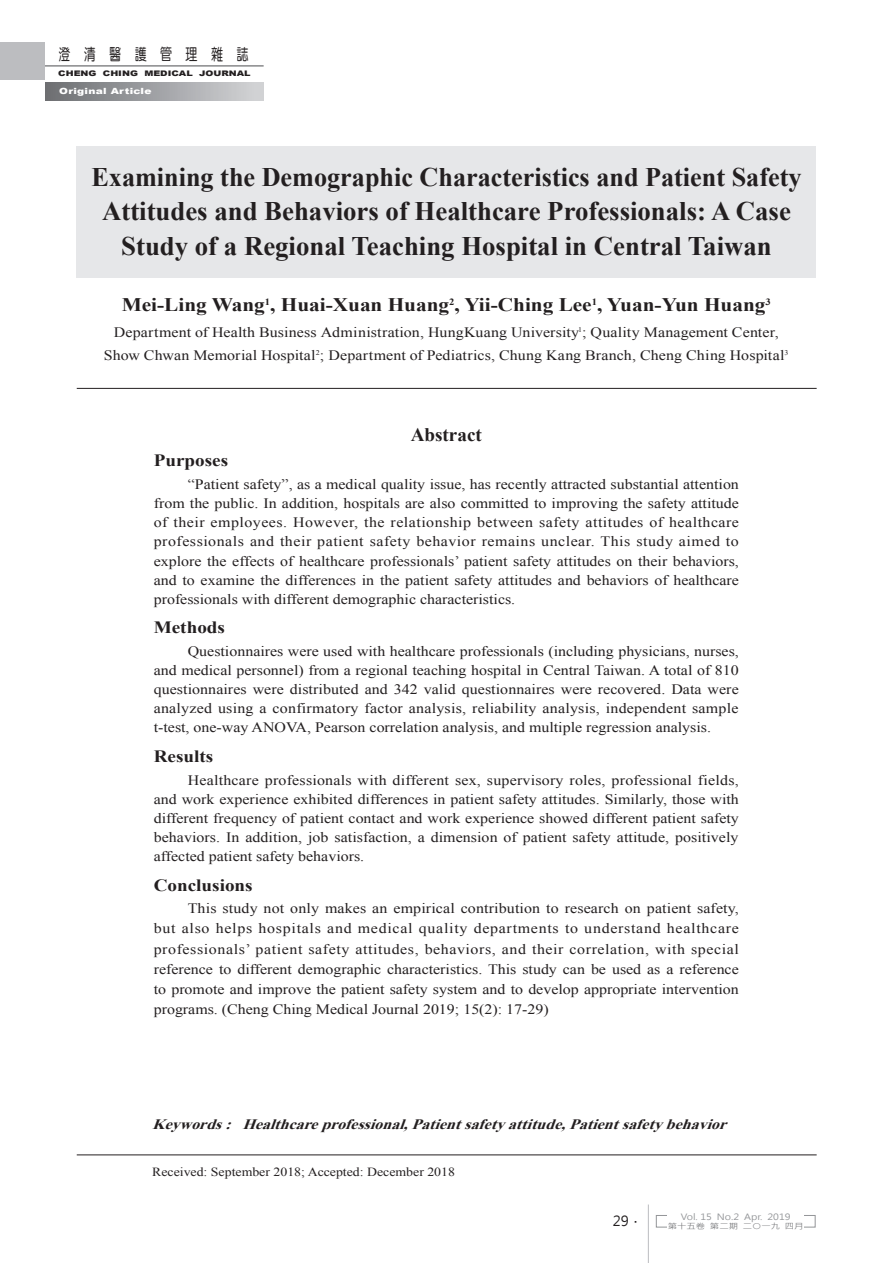
<style>
.page{position:relative;width:893px;height:1263px;background:#fff}
.page>*{position:absolute;margin:0;border:0;box-sizing:border-box;transform-origin:0 0}
.t1{font:700 26.85px/34px "Times New Roman";color:#231f20;text-align:center}
.t2{font:700 19.2px "Times New Roman";color:#231f20;scale:1.11 1}
.t3{font:700 19.2px "Times New Roman";color:#231f20}
.t4{font:700 17.25px "Times New Roman";color:#231f20;scale:1.11 1}
.t5{font:16.2px "DF Yuan Md HKP BF";color:#231f20;scale:.75 1}
.t6{font:14.4px/19.2px "Times New Roman";color:#231f20;text-align:justify;scale:1.11 1}
.t7{font:italic 700 14.4px "Times New Roman";color:#231f20;scale:1.11 1}
.t8{font:13.8px "Microsoft Jheng Hei";color:#231f20}
.t9{font:12.45px "Times New Roman";color:#231f20;scale:1.11 1}
.t10{font:8.55px "Microsoft Jheng Hei";color:#939598;scale:1.16 1}
.t11{font:900 8.55px "Arial";letter-spacing:.025em;color:#fff;scale:1.25 1}
.t12{font:900 7.65px "Arial";color:#231f20;scale:1.25 1}
.t13{font:7.65px "Microsoft Jheng Hei";color:#6c6d70;scale:1.22 1}
.s1{font-family:"DF Li Hei Md WIN BF"}
</style>
<div class="page">
<hr style="left:648px;top:1204px;width:1px;height:59px;background:#bcbdc0">
<div style="left:656px;top:1215px;width:159px;height:12px;border:1px solid #939598"></div>
<div style="left:667px;top:1212px;width:137px;height:21px;background:#fff"></div>
<div style="left:0;top:42px;width:45px;height:38px;background:#bcbdc0"></div>
<hr style="left:45px;top:65px;width:219px;height:1px;background:#57585a">
<div style="left:45px;top:82px;width:219px;height:19px;background:linear-gradient(to right,#6c6e71,#d4d5d8)"></div>
<div style="left:76px;top:146px;width:740px;height:132px;background:#e6e7e9"></div>
<hr style="left:77px;top:1154px;width:740px;height:1px;background:#231f20">
<hr style="left:77px;top:388px;width:740px;height:1px;background:#231f20">
<p class="t5" style="left:58px;top:46px;width:255px">澄 清 醫 護 管 理 雜 誌</p>
<p class="t12" style="left:58px;top:68px;width:155px">CHENG CHING MEDICAL JOURNAL</p>
<p class="t11" style="left:59px;top:85px;width:75px">Original Article</p>
<h1 class="t1" style="left:91px;top:160px;width:712px">Examining the Demographic Characteristics and Patient Safety<br>Attitudes and Behaviors of Healthcare Professionals: A Case<br>Study of a Regional Teaching Hospital in Central Taiwan</h1>
<h2 class="t2" style="left:122px;top:294px;width:586px">Mei-Ling Wang<sup>1</sup>, Huai-Xuan Huang<sup>2</sup>, Yii-Ching Lee<sup>1</sup>, Yuan-Yun Huang<sup>3</sup></h2>
<p class="t6" style="left:104px;top:320px;width:618px;line-height:23.4px;text-align:center">Department of Health Business Administration, HungKuang University<sup>1</sup>; Quality Management Center,<br>Show Chwan Memorial Hospital<sup>2</sup>; Department of Pediatrics, Chung Kang Branch, Cheng Ching Hospital<sup>3</sup></p>
<h2 class="t3" style="left:411px;top:423px;width:73px">Abstract</h2>
<p class="t4" style="left:154px;top:451px;width:69px">Purposes</p>
<p class="t6" style="left:154px;top:475px;width:529px;text-indent:34px">“Patient safety”, as a medical quality issue, has recently attracted substantial attention from the public. In addition, hospitals are also committed to improving the safety attitude of their employees. However, the relationship between safety attitudes of healthcare professionals and their patient safety behavior remains unclear. This study aimed to explore the effects of healthcare professionals’ patient safety attitudes on their behaviors, and to examine the differences in the patient safety attitudes and behaviors of healthcare professionals with different demographic characteristics.</p>
<p class="t4" style="left:154px;top:618px;width:66px">Methods</p>
<p class="t6" style="left:154px;top:641px;width:529px;text-indent:34px">Questionnaires were used with healthcare professionals (including physicians, nurses, and medical personnel) from a regional teaching hospital in Central Taiwan. A total of 810 questionnaires were distributed and 342 valid questionnaires were recovered. Data were analyzed using a confirmatory factor analysis, reliability analysis, independent sample t-test, one-way ANOVA, Pearson correlation analysis, and multiple regression analysis.</p>
<p class="t4" style="left:154px;top:746px;width:55px">Results</p>
<p class="t6" style="left:154px;top:770px;width:529px;text-indent:34px">Healthcare professionals with different sex, supervisory roles, professional fields, and work experience exhibited differences in patient safety attitudes. Similarly, those with different frequency of patient contact and work experience showed different patient safety behaviors. In addition, job satisfaction, a dimension of patient safety attitude, positively affected patient safety behaviors.</p>
<p class="t4" style="left:154px;top:876px;width:91px">Conclusions</p>
<p class="t6" style="left:154px;top:898px;width:529px;line-height:20.2px;text-indent:34px">This study not only makes an empirical contribution to research on patient safety, but also helps hospitals and medical quality departments to understand healthcare professionals’ patient safety attitudes, behaviors, and their correlation, with special reference to different demographic characteristics. This study can be used as a reference to promote and improve the patient safety system and to develop appropriate intervention programs. (Cheng Ching Medical Journal 2019; 15(2): 17-29)</p>
<p class="t7" style="left:152px;top:1116px;width:524px">Keywords: Healthcareprofessional,Patientsafety attitude,Patientsafety behavior</p>
<p class="t9" style="left:152px;top:1164px;width:274px">Received: September 2018; Accepted: December 2018</p>
<p class="t8" style="left:613px;top:1211px;width:31px">29<span class="s1">．</span></p>
<p class="t10" style="left:681px;top:1210px;width:96px">Vol. 15 No.2 Apr. 2019</p>
<p class="t13" style="left:668px;top:1221px;width:113px">第十五卷 第二期 二○一九 四月</p>
</div>
